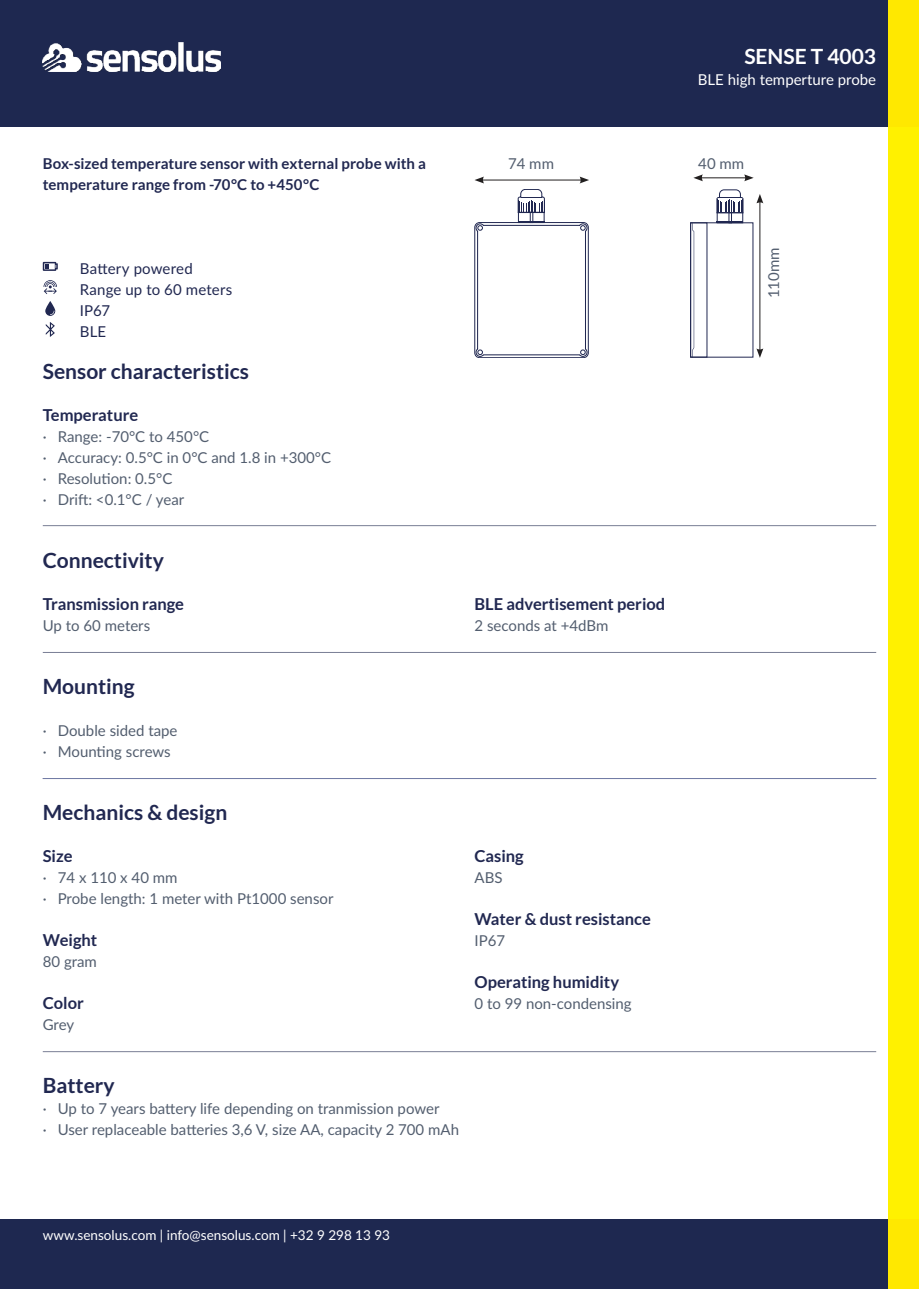
<style>
.page{position:relative;width:919px;height:1289px;background:#fff}
.page>*{position:absolute;margin:0;border:0;box-sizing:border-box;transform-origin:0 0}
.t1{font:700 21px "Lato";color:#212851}
.t2{font:700 21px "Lato";color:#fff}
.t3{font:700 16.5px "Lato";color:#212851}
.t4{font:15px/21px "Lato";color:#535e6f}
.t5{font:700 15px "Lato";letter-spacing:.005em;color:#212851}
.t6{font:15px/21px "Lato";letter-spacing:.01em;color:#212851}
.t7{font:15px "Lato";color:#fff}
.t8{font:13.5px "Lato";color:#fff}
</style>
<div class="page">
<div style="left:0;top:1219px;width:918px;height:69px;background:#1e2850"></div>
<div style="left:0;top:0;width:918px;height:127px;background:#1e2850"></div>
<div style="left:888px;top:0;width:30px;height:1288px;background:#fff100"></div>
<img style="left:43px;top:43px;width:177px;height:28px">
<hr style="left:481px;top:180px;width:101px;height:1px;background:#221f1f">
<svg style="left:579px;top:176px;width:10px;height:7px"></svg>
<svg style="left:474px;top:176px;width:10px;height:7px"></svg>
<hr style="left:700px;top:177px;width:46px;height:1px;background:#221f1f">
<svg style="left:744px;top:174px;width:9px;height:7px"></svg>
<svg style="left:693px;top:174px;width:9px;height:7px"></svg>
<div style="left:474px;top:222px;width:114px;height:136px;border:1px solid #212851;border-radius:5px"></div>
<svg style="left:475px;top:189px;width:112px;height:168px"></svg>
<div style="left:690px;top:222px;width:17px;height:135px;border:1px solid #212851"></div>
<svg style="left:692px;top:223px;width:2px;height:135px"></svg>
<svg style="left:716px;top:190px;width:27px;height:33px"></svg>
<hr style="left:759px;top:201px;width:1px;height:150px;background:#221f1f">
<svg style="left:756px;top:194px;width:7px;height:9px"></svg>
<svg style="left:756px;top:348px;width:7px;height:10px"></svg>
<svg style="left:44px;top:280px;width:13px;height:14px"></svg>
<svg style="left:45px;top:301px;width:10px;height:15px"></svg>
<svg style="left:43px;top:262px;width:15px;height:9px"></svg>
<svg style="left:46px;top:322px;width:9px;height:15px"></svg>
<hr style="left:43px;top:652px;width:833px;height:1px;background:#797e95">
<hr style="left:43px;top:778px;width:833px;height:1px;background:#797e95">
<hr style="left:43px;top:1051px;width:833px;height:1px;background:#797e95">
<hr style="left:43px;top:525px;width:833px;height:1px;background:#797e95">
<p class="t5" style="left:43px;top:158px;width:384px">Box-sized temperature sensor with external probe with a</p>
<p class="t4" style="left:508px;top:154px;width:47px">74 mm</p>
<p class="t5" style="left:43px;top:179px;width:278px">temperature range from -70°C to +450°C</p>
<p class="t6" style="left:80px;top:257px;width:154px">Battery powered<br>Range up to 60 meters<br>IP67<br>BLE</p>
<h1 class="t1" style="left:43px;top:363px;width:208px">Sensor characteristics</h1>
<p class="t3" style="left:43px;top:408px;width:97px">Temperature</p>
<p class="t4" style="left:43px;top:427px;width:290px">· Range: -70°C to 450°C<br>· Accuracy: 0.5°C in 0°C and 1.8 in +300°C · Resolution: 0.5°C<br>· Drift: &lt;0.1°C / year</p>
<h1 class="t1" style="left:43px;top:552px;width:123px">Connectivity</h1>
<p class="t3" style="left:43px;top:597px;width:143px">Transmission range</p>
<p class="t4" style="left:43px;top:616px;width:109px">Up to 60 meters</p>
<h1 class="t1" style="left:43px;top:678px;width:93px">Mounting</h1>
<p class="t4" style="left:43px;top:721px;width:136px">· Double sided tape · Mounting screws</p>
<h1 class="t1" style="left:43px;top:804px;width:186px">Mechanics &amp; design</h1>
<p class="t3" style="left:43px;top:849px;width:31px">Size</p>
<p class="t4" style="left:43px;top:868px;width:292px">· 74 x 110 x 40 mm<br>· Probe length: 1 meter with Pt1000 sensor</p>
<p class="t3" style="left:474px;top:597px;width:192px">BLE advertisement period</p>
<p class="t4" style="left:474px;top:614px;width:135px">2 seconds at +4dBm</p>
<p class="t3" style="left:474px;top:849px;width:51px">Casing</p>
<p class="t4" style="left:474px;top:868px;width:29px">ABS</p>
<p class="t3" style="left:474px;top:912px;width:178px">Water &amp; dust resistance</p>
<p class="t3" style="left:43px;top:933px;width:56px">Weight</p>
<p class="t4" style="left:474px;top:931px;width:32px">IP67</p>
<p class="t4" style="left:43px;top:952px;width:56px">80 gram</p>
<p class="t3" style="left:43px;top:996px;width:43px">Color</p>
<p class="t4" style="left:43px;top:1013px;width:33px">Grey</p>
<p class="t3" style="left:474px;top:975px;width:146px">Operating humidity</p>
<p class="t4" style="left:474px;top:992px;width:159px">0 to 99 non-condensing</p>
<h1 class="t1" style="left:43px;top:1077px;width:73px">Battery</h1>
<p class="t4" style="left:43px;top:1099px;width:418px">· Up to 7 years battery life depending on tranmission power<br>· User replaceable batteries 3,6 V, size AA, capacity 2 700 mAh</p>
<h1 class="t2" style="left:744px;top:48px;width:133px">SENSE T 4003</h1>
<p class="t7" style="left:697px;top:74px;width:180px">BLE high temperture probe</p>
<p class="t4" style="left:698px;top:154px;width:47px">40 mm</p>
<p class="t4" style="left:764px;top:298px;width:52px;rotate:-90deg">110mm</p>
<p class="t8" style="left:43px;top:1229px;width:349px">www.sensolus.com | info@sensolus.com | +32 9 298 13 93</p>
</div>
